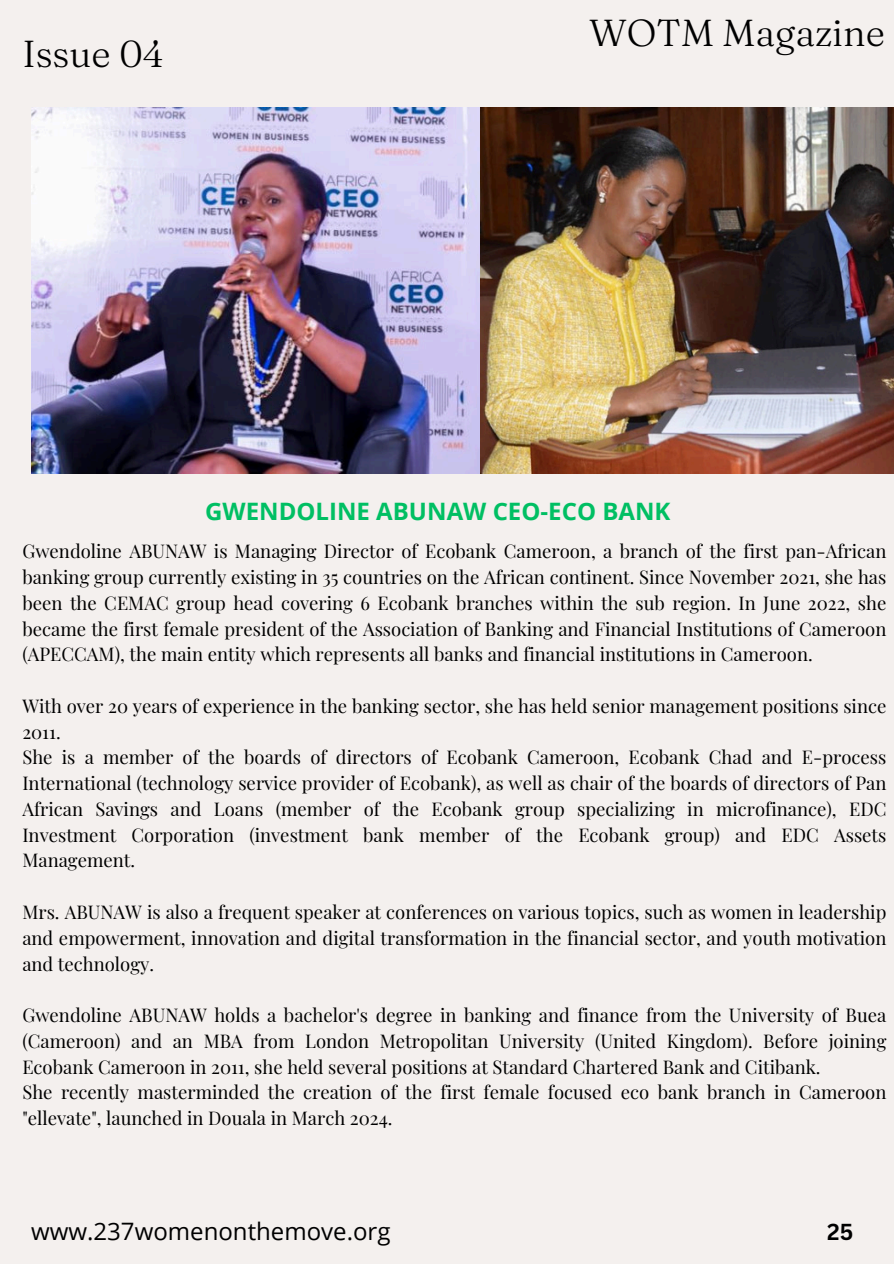
<style>
.page{position:relative;width:894px;height:1264px;background:#fff}
.page>*{position:absolute;margin:0;border:0;box-sizing:border-box;transform-origin:0 0}
.t1{font:300 37.5px "Fraunces 9 pt";color:#000}
.t2{font:700 24px "Open Sans";color:#00bf63}
.t3{font:24px "Open Sans";color:#000}
.t4{font:700 22.5px "Canva Sans";color:#000}
.t5{font:18.45px/25.8px "Playfair Display";color:#000;text-align:justify}
</style>
<div class="page">
<div style="left:0;top:0;width:893px;height:1263px;background:#f4f0ee"></div>
<img style="left:31px;top:108px;width:862px;height:365px">
<h1 class="t1" style="left:22px;top:30px;width:143px">Issue 04</h1>
<h1 class="t1" style="left:589px;top:9px;width:297px">WOTM Magazine</h1>
<p class="t2" style="left:205px;top:494px;width:467px">GWENDOLINE ABUNAW CEO-ECO BANK</p>
<h2 class="t5" style="left:22px;top:537px;width:865px">Gwendoline ABUNAW is Managing Director of Ecobank Cameroon, a branch of the first pan-African banking group currently existing in 35 countries on the African continent. Since November 2021, she has been the CEMAC group head covering 6 Ecobank branches within the sub region. In June 2022, she became the first female president of the Association of Banking and Financial Institutions of Cameroon (APECCAM), the main entity which represents all banks and financial institutions in Cameroon.</h2>
<p class="t5" style="left:22px;top:692px;width:865px">With over 20 years of experience in the banking sector, she has held senior management positions since<br>2011.</p>
<p class="t5" style="left:22px;top:743px;width:865px">She is a member of the boards of directors of Ecobank Cameroon, Ecobank Chad and E-process International (technology service provider of Ecobank), as well as chair of the boards of directors of Pan African Savings and Loans (member of the Ecobank group specializing in microfinance), EDC Investment Corporation (investment bank member of the Ecobank group) and EDC Assets Management.</p>
<p class="t5" style="left:22px;top:898px;width:865px">Mrs. ABUNAW is also a frequent speaker at conferences on various topics, such as women in leadership and empowerment, innovation and digital transformation in the financial sector, and youth motivation and technology.</p>
<p class="t5" style="left:22px;top:1001px;width:865px">Gwendoline ABUNAW holds a bachelor's degree in banking and finance from the University of Buea (Cameroon) and an MBA from London Metropolitan University (United Kingdom). Before joining Ecobank Cameroon in 2011, she held several positions at Standard Chartered Bank and Citibank.</p>
<p class="t5" style="left:22px;top:1078px;width:865px">She recently masterminded the creation of the first female focused eco bank branch in Cameroon "ellevate", launched in Douala in March 2024.</p>
<p class="t3" style="left:31px;top:1214px;width:361px">www.237womenonthemove.org</p>
<p class="t4" style="left:827px;top:1216px;width:28px">25</p>
</div>
